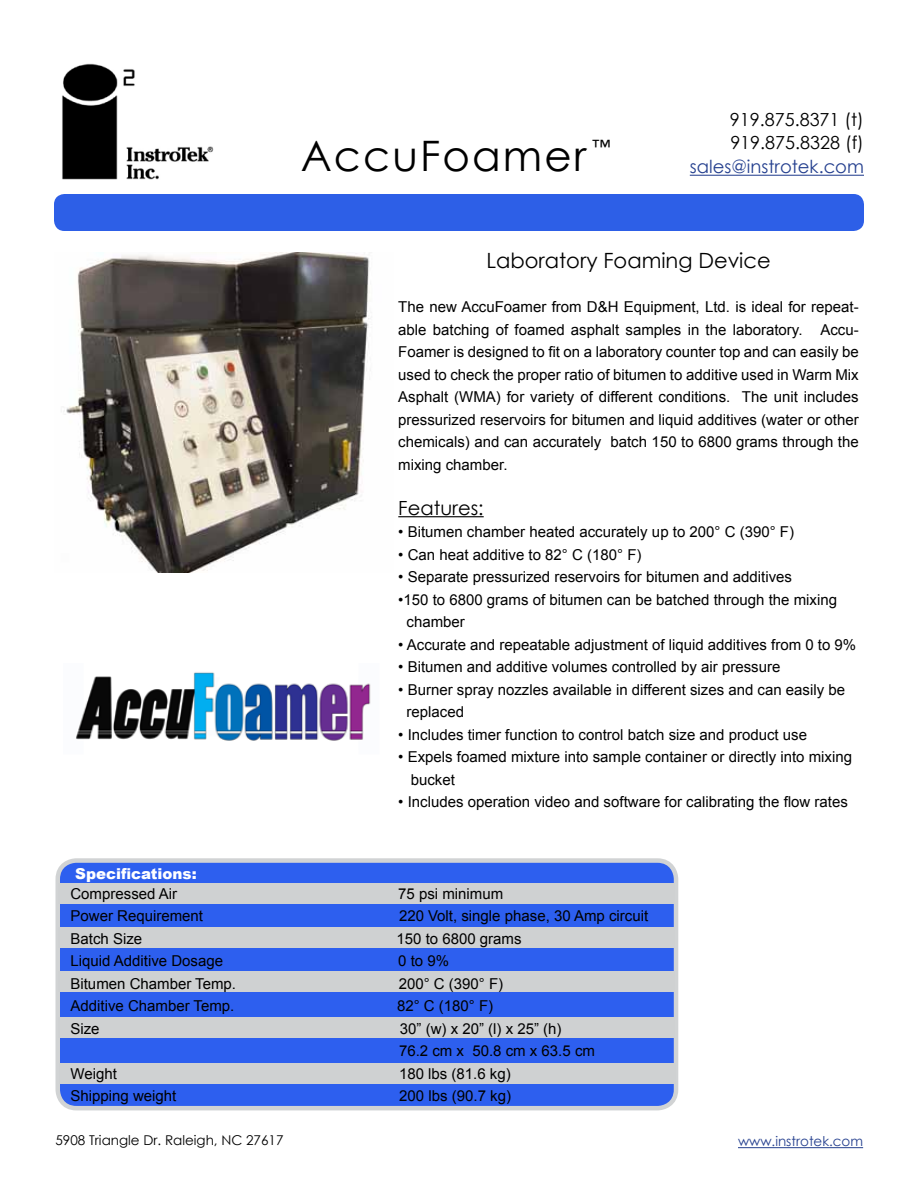
<style>
.page{position:relative;width:918px;height:1188px;background:#fff}
.page>*{position:absolute;margin:0;border:0;box-sizing:border-box;transform-origin:0 0}
.t1{font:42px "Century Gothic";letter-spacing:.05em;color:#000}
.t2{font:21px "Century Gothic";color:#000}
.t3{font:19.5px "Century Gothic";color:#000}
.t4{font:18px/24px "Century Gothic";color:#000}
.t5{font:18px "Century Gothic";color:#25408f}
.t6{font:15px/22.5px "Arial";color:#000}
.t7{font:900 15px "Arial";color:#fff}
.t8{font:13.5px "Century Gothic";color:#000}
.t9{font:13.5px "Century Gothic";color:#25408f}
</style>
<div class="page">
<img style="left:62px;top:63px;width:152px;height:117px">
<div style="left:54px;top:194px;width:810px;height:37px;background:#2d5fe7;border-radius:10px"></div>
<hr style="left:690px;top:175px;width:174px;height:1px;background:#25408f">
<img style="left:76px;top:672px;width:295px;height:69px">
<hr style="left:398px;top:516px;width:86px;height:1px;background:#000">
<div style="left:58px;top:861px;width:618px;height:247px;background:#2d5fef;border-radius:19px"></div>
<div style="left:56px;top:858px;width:622px;height:252px;border:4px solid #d1d3d4;border-radius:19px"></div>
<div style="left:58px;top:884px;width:617px;height:20px;background:#cfd1d2"></div>
<div style="left:59px;top:928px;width:616px;height:20px;background:#cfd1d2"></div>
<div style="left:58px;top:972px;width:617px;height:20px;background:#cfd1d2"></div>
<div style="left:58px;top:1018px;width:617px;height:20px;background:#cfd1d2"></div>
<div style="left:59px;top:1064px;width:617px;height:20px;background:#cfd1d2"></div>
<hr style="left:738px;top:1147px;width:125px;height:1px;background:#25408f">
<img style="left:63px;top:253px;width:307px;height:319px">
<p class="t4" style="left:592px;top:135px;width:19px">™</p>
<h1 class="t1" style="left:301px;top:127px;width:287px">AccuFoamer</h1>
<p class="t4" style="left:730px;top:107px;width:136px">919.875.8371 (t)<br>919.875.8328 (f)</p>
<p class="t5" style="left:690px;top:154px;width:176px">sales@instrotek.com</p>
<p class="t7" style="left:75px;top:863px;width:123px">Specifications:</p>
<h2 class="t2" style="left:486px;top:246px;width:286px">Laboratory Foaming Device</h2>
<p class="t6" style="left:398px;top:296px;width:462px;text-align:justify">The new AccuFoamer from D&amp;H Equipment, Ltd. is ideal for repeat&shy;able batching of foamed asphalt samples in the laboratory. Accu-Foamer is designed to fit on a laboratory counter top and can easily be used to check the proper ratio of bitumen to additive used in Warm Mix Asphalt (WMA) for variety of different conditions. The unit includes pressurized reservoirs for bitumen and liquid additives (water or other chemicals) and can accurately batch 150 to 6800 grams through the mixing chamber.</p>
<h3 class="t3" style="left:398px;top:494px;width:87px">Features:</h3>
<p class="t6" style="left:398px;top:521px;width:397px">• Bitumen chamber heated accurately up to 200° C (390° F)</p>
<p class="t6" style="left:398px;top:544px;width:245px">• Can heat additive to 82° C (180° F)</p>
<p class="t6" style="left:398px;top:566px;width:395px">• Separate pressurized reservoirs for bitumen and additives</p>
<p class="t6" style="left:407px;top:589px;width:432px;text-indent:-8px">•150 to 6800 grams of bitumen can be batched through the mixing chamber</p>
<p class="t6" style="left:398px;top:634px;width:459px">• Accurate and repeatable adjustment of liquid additives from 0 to 9%</p>
<p class="t6" style="left:398px;top:656px;width:384px">• Bitumen and additive volumes controlled by air pressure</p>
<p class="t6" style="left:407px;top:679px;width:440px;text-indent:-8px">• Burner spray nozzles available in different sizes and can easily be replaced</p>
<p class="t6" style="left:398px;top:724px;width:410px">• Includes timer function to control batch size and product use</p>
<p class="t6" style="left:411px;top:746px;width:443px;text-indent:-13px">• Expels foamed mixture into sample container or directly into mixing bucket</p>
<p class="t6" style="left:398px;top:791px;width:451px">• Includes operation video and software for calibrating the flow rates</p>
<p class="t6" style="left:70px;top:883px;width:108px">Compressed Air</p>
<p class="t6" style="left:398px;top:883px;width:107px">75 psi minimum</p>
<p class="t6" style="left:70px;top:905px;width:134px">Power Requirement</p>
<p class="t6" style="left:399px;top:905px;width:251px">220 Volt, single phase, 30 Amp circuit</p>
<p class="t6" style="left:70px;top:928px;width:73px">Batch Size</p>
<p class="t6" style="left:397px;top:928px;width:127px">150 to 6800 grams</p>
<p class="t6" style="left:70px;top:950px;width:154px">Liquid Additive Dosage</p>
<p class="t6" style="left:398px;top:950px;width:52px">0 to 9%</p>
<p class="t6" style="left:70px;top:973px;width:167px">Bitumen Chamber Temp.</p>
<p class="t6" style="left:399px;top:973px;width:106px">200° C (390° F)</p>
<p class="t6" style="left:70px;top:995px;width:165px">Additive Chamber Temp.</p>
<p class="t6" style="left:397px;top:995px;width:98px">82° C (180° F)</p>
<p class="t6" style="left:70px;top:1018px;width:31px">Size</p>
<p class="t6" style="left:399px;top:1018px;width:197px">30” (w) x 20” (l) x 25” (h)<br>76.2 cm x 50.8 cm x 63.5 cm</p>
<p class="t6" style="left:70px;top:1063px;width:48px">Weight</p>
<p class="t6" style="left:399px;top:1063px;width:113px">180 lbs (81.6 kg)</p>
<p class="t6" style="left:70px;top:1085px;width:107px">Shipping weight</p>
<p class="t6" style="left:399px;top:1085px;width:113px">200 lbs (90.7 kg)</p>
<p class="t8" style="left:56px;top:1131px;width:230px">5908 Triangle Dr. Raleigh, NC 27617</p>
<p class="t9" style="left:738px;top:1132px;width:127px">www.instrotek.com</p>
</div>
